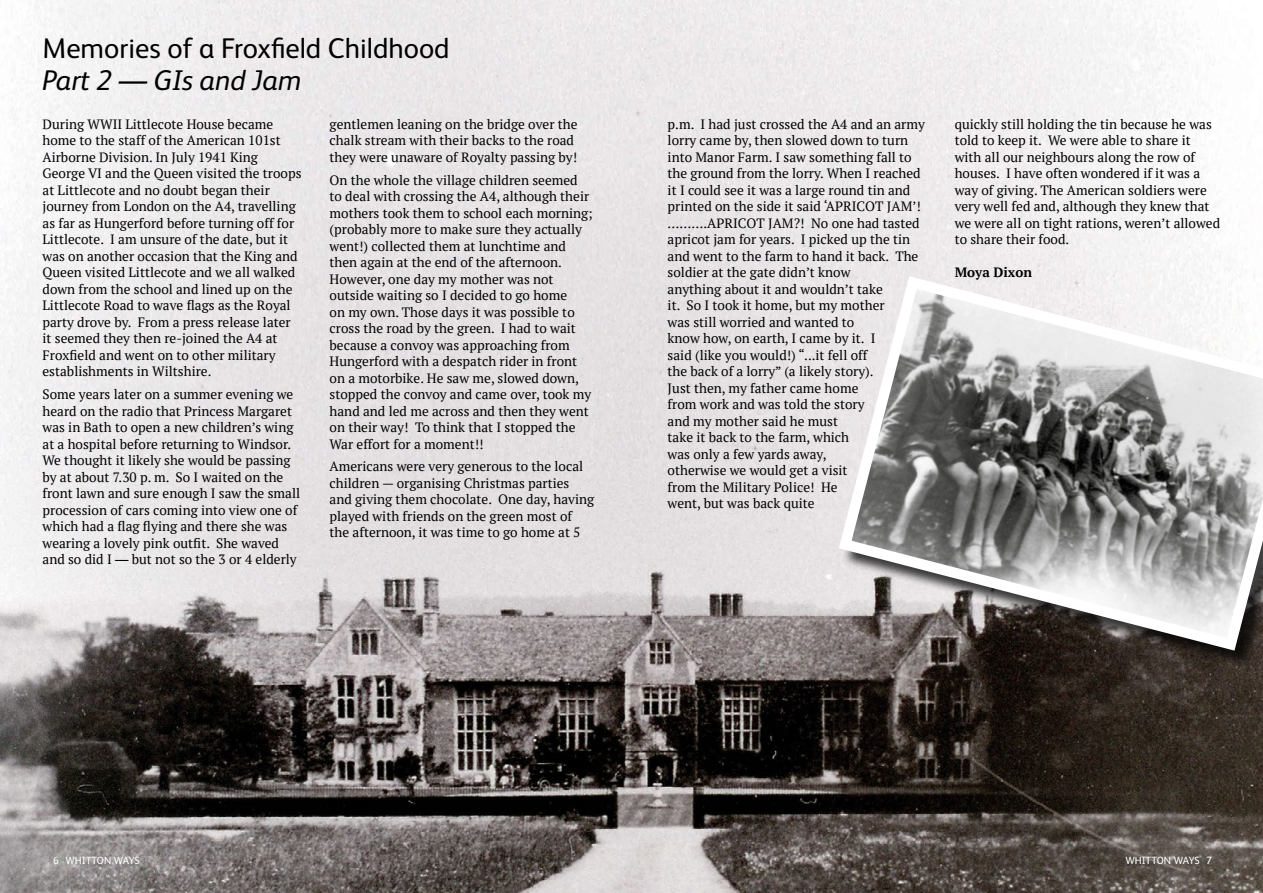
<style>
.page{position:relative;width:1263px;height:893px;background:#fff}
.page>*{position:absolute;margin:0;border:0;box-sizing:border-box;transform-origin:0 0}
.t1{font:28.5px "FS Albert Pro";color:#000}
.t2{font:italic 28.5px "FS Albert Pro";color:#000}
.t3{font:13.5px/16.5px "PT Serif";color:#000}
.t4{font:700 13.5px "PT Serif";color:#000}
.t5{font:10.5px "FS Albert Pro";color:#fff}
.s1{font-family:"FS Albert Pro";font-style:italic}
.s2{color:#000}
.s3{font-weight:100;color:#3fa535}
</style>
<div class="page">
<img style="left:0;top:0;width:1263px;height:893px">
<div style="left:841px;top:279px;width:422px;height:390px;background:#000;opacity:.75"></div>
<svg style="left:832px;top:270px;width:431px;height:387px"></svg>
<h1 class="t1" style="left:43px;top:28px;width:409px">Memories of a Froxfield Childhood</h1>
<h1 class="t2" style="left:43px;top:60px;width:260px">Part 2 — GIs and Jam</h1>
<p class="t3" style="left:43px;top:116px;width:261px">During WWII Littlecote House became home to the staff of the American 101st Airborne Division. In July 1941 King George VI and the Queen visited the troops at Littlecote and no doubt began their journey from London on the A4, travelling as far as Hungerford before turning off for Littlecote. I am unsure of the date, but it was on another occasion that the King and Queen visited Littlecote and we all walked down from the school and lined up on the Littlecote Road to wave flags as the Royal party drove by. From a press release later it seemed they then re-joined the A4 at Froxfield and went on to other military establishments in Wiltshire.</p>
<p class="t3" style="left:43px;top:386px;width:259px">Some years later on a summer evening we heard on the radio that Princess Margaret was in Bath to open a new children’s wing at a hospital before returning to Windsor.<br>We thought it likely she would be passing by at about 7.30 p. m. So I waited on the front lawn and sure enough I saw the small procession of cars coming into view one of which had a flag flying and there she was wearing a lovely pink outfit. She waved and so did I <span class="s1">—</span> but not so the 3 or 4 elderly</p>
<p class="t3" style="left:330px;top:115px;width:249px">gentlemen leaning on the bridge over the chalk stream with their backs to the road they were unaware of Royalty passing by!</p>
<p class="t3" style="left:330px;top:171px;width:265px">On the whole the village children seemed to deal with crossing the A4, although their mothers took them to school each morning; (probably more to make sure they actually went!) collected them at lunchtime and then again at the end of the afternoon.<br>However, one day my mother was not outside waiting so I decided to go home<br>on my own. Those days it was possible to cross the road by the green. I had to wait because a convoy was approaching from Hungerford with a despatch rider in front on a motorbike. He saw me, slowed down, stopped the convoy and came over, took my hand and led me across and then they went on their way! To think that I stopped the War effort for a moment!!</p>
<p class="t3" style="left:330px;top:458px;width:266px">Americans were very generous to the local children — organising Christmas parties and giving them chocolate. One day, having played with friends on the green most of the afternoon, it was time to go home at 5</p>
<p class="t3" style="left:668px;top:116px;width:259px">p.m. I had just crossed the A4 and an army lorry came by, then slowed down to turn into Manor Farm. I saw something fall to the ground from the lorry. When I reached it I could see it was a large round tin and printed on the side it said ‘APRICOT JAM’! ……….APRICOT JAM?! No one had tasted apricot jam for years. I picked up the tin and went to the farm to hand it back. The soldier at the gate didn’t know<br>anything about it and wouldn’t take<br>it. So I took it home, but my mother<br>was still worried and wanted to<br>know how, on earth, I came by it. I<br>said (like you would!) “...it fell off<br>the back of a lorry” (a likely story).<br>Just then, my father came home<br>from work and was told the story<br>and my mother said he must<br>take it back to the farm, which<br>was only a few yards away,<br>otherwise we would get a visit<br>from the Military Police! He<br>went, but was back quite</p>
<p class="t3" style="left:955px;top:115px;width:267px">quickly still holding the tin because he was told to keep it. We were able to share it with all our neighbours along the row of houses. I have often wondered if it was a way of giving. The American soldiers were very well fed and, although they knew that we were all on tight rations, weren’t allowed to share their food.</p>
<p class="t4" style="left:955px;top:263px;width:79px">Moya Dixon</p>
<p class="t5" style="left:53px;top:853px;width:88px"><span class="s2">6</span> <span class="s3">|</span> WHITTON WAYS</p>
<p class="t5" style="left:1051px;top:853px;width:162px">WHITTON WAYSWHITTON WAYS <span class="s3">|</span> 7</p>
</div>
